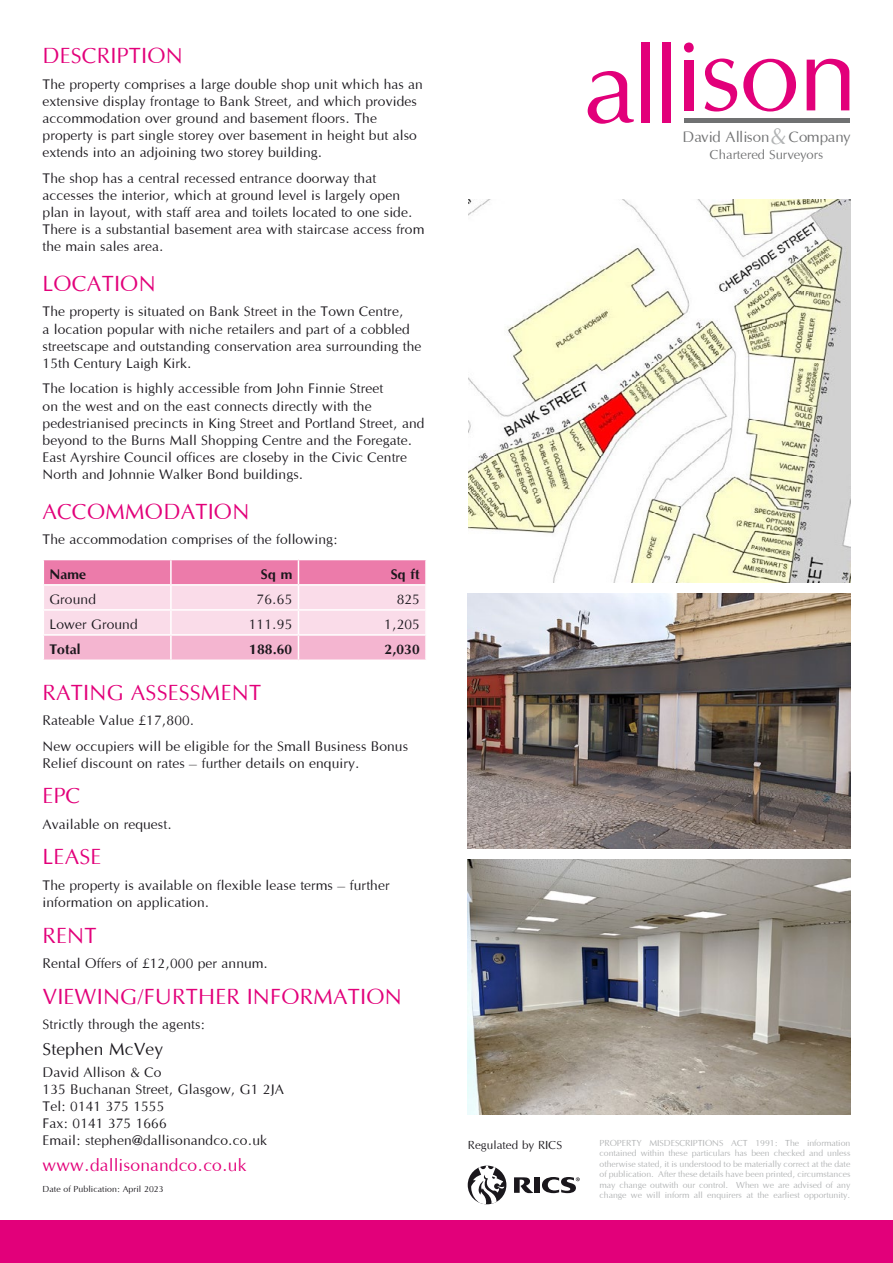
<style>
.page{position:relative;width:893px;height:1263px;background:#fff}
.page>*{position:absolute;margin:0;border:0;box-sizing:border-box;transform-origin:0 0}
.t1{font:22.5px "Optane";color:#e2007a}
.t2{font:18px "Optane";color:#e2007a}
.t3{font:18px "Optane";color:#1a171c}
.t4{font:15.6px "Optane";letter-spacing:-.01em;color:#707172}
.t5{font:14.25px/17.1px "Optane";color:#1a171c}
.t6{font:700 14.25px "Optane";color:#1a171c}
.t7{font:13.5px "Optane";color:#707172}
.t8{font:12px "Optane";color:#1a171c}
.t9{font:9px/10.5px "Optane";letter-spacing:-.01em;color:#b1b3b4;text-align:justify}
.t10{font:9px "Optane";color:#1a171c}
.s1{font-size:24.15px;color:#b1b3b4}
</style>
<div class="page">
<svg style="left:588px;top:71px;width:46px;height:53px"></svg>
<div style="left:641px;top:43px;width:8px;height:80px;background:#e2007a"></div>
<div style="left:662px;top:43px;width:9px;height:80px;background:#e2007a"></div>
<svg style="left:684px;top:43px;width:10px;height:10px"></svg>
<div style="left:684px;top:60px;width:9px;height:50px;background:#e2007a"></div>
<svg style="left:705px;top:59px;width:32px;height:53px"></svg>
<svg style="left:743px;top:59px;width:53px;height:53px"></svg>
<svg style="left:807px;top:59px;width:42px;height:51px"></svg>
<hr style="left:684px;top:119px;width:165px;height:4px;background:#707172">
<img style="left:468px;top:200px;width:382px;height:383px">
<svg style="left:43px;top:559px;width:383px;height:100px;background:#f5bed5"></svg>
<hr style="left:425px;top:636px;width:2px;height:23px;background:#fff">
<img style="left:468px;top:593px;width:382px;height:255px">
<img style="left:468px;top:859px;width:382px;height:255px">
<div style="left:0;top:1220px;width:893px;height:43px;background:#e2007a"></div>
<div style="left:468px;top:1165px;width:38px;height:39px;background:#1a171c;border-radius:50%"></div>
<svg style="left:470px;top:1165px;width:34px;height:39px"></svg>
<svg style="left:542px;top:1177px;width:38px;height:16px"></svg>
<div style="left:535px;top:1177px;width:5px;height:16px;background:#1a171c"></div>
<svg style="left:514px;top:1177px;width:19px;height:16px"></svg>
<h1 class="t1" style="left:43px;top:43px;width:142px">DESCRIPTION</h1>
<p class="t5" style="left:43px;top:75px;width:382px">The property comprises a large double shop unit which has an extensive display frontage to Bank Street, and which provides accommodation over ground and basement floors. The property is part single storey over basement in height but also extends into an adjoining two storey building.</p>
<p class="t5" style="left:43px;top:169px;width:383px">The shop has a central recessed entrance doorway that accesses the interior, which at ground level is largely open plan in layout, with staff area and toilets located to one side.<br>There is a substantial basement area with staircase access from the main sales area.</p>
<h1 class="t1" style="left:43px;top:270px;width:115px">LOCATION</h1>
<p class="t5" style="left:43px;top:303px;width:381px">The property is situated on Bank Street in the Town Centre,<br>a location popular with niche retailers and part of a cobbled streetscape and outstanding conservation area surrounding the 15th Century Laigh Kirk.</p>
<p class="t5" style="left:43px;top:380px;width:384px">The location is highly accessible from John Finnie Street<br>on the west and on the east connects directly with the pedestrianised precincts in King Street and Portland Street, and beyond to the Burns Mall Shopping Centre and the Foregate.<br>East Ayrshire Council offices are closeby in the Civic Centre North and Johnnie Walker Bond buildings.</p>
<h1 class="t1" style="left:43px;top:498px;width:209px">ACCOMMODATION</h1>
<p class="t5" style="left:43px;top:531px;width:297px">The accommodation comprises of the following:</p>
<p class="t6" style="left:49px;top:565px;width:39px">Name</p>
<p class="t6" style="left:261px;top:565px;width:33px">Sq m</p>
<p class="t6" style="left:391px;top:565px;width:31px">Sq ft</p>
<p class="t5" style="left:49px;top:590px;width:48px">Ground</p>
<p class="t5" style="left:257px;top:590px;width:37px">76.65</p>
<p class="t5" style="left:397px;top:590px;width:25px">825</p>
<p class="t5" style="left:49px;top:615px;width:90px">Lower Ground</p>
<p class="t5" style="left:249px;top:615px;width:45px">111.95</p>
<p class="t5" style="left:384px;top:615px;width:37px">1,205</p>
<p class="t6" style="left:49px;top:641px;width:33px">Total</p>
<p class="t6" style="left:249px;top:641px;width:45px">188.60</p>
<p class="t6" style="left:385px;top:641px;width:37px">2,030</p>
<h1 class="t1" style="left:43px;top:679px;width:220px">RATING ASSESSMENT</h1>
<p class="t5" style="left:43px;top:707px;width:367px;line-height:25.7px">Rateable Value £17,800.<br>New occupiers will be eligible for the Small Business Bonus</p>
<p class="t5" style="left:43px;top:754px;width:319px">Relief discount on rates – further details on enquiry.</p>
<h1 class="t1" style="left:43px;top:783px;width:40px">EPC</h1>
<p class="t5" style="left:43px;top:815px;width:131px">Available on request.</p>
<h1 class="t1" style="left:43px;top:844px;width:61px">LEASE</h1>
<p class="t5" style="left:43px;top:877px;width:349px">The property is available on flexible lease terms – further information on application.</p>
<h1 class="t1" style="left:43px;top:922px;width:56px">RENT</h1>
<p class="t5" style="left:43px;top:955px;width:227px">Rental Offers of £12,000 per annum.</p>
<h1 class="t1" style="left:43px;top:983px;width:361px">VIEWING/FURTHER INFORMATION</h1>
<p class="t5" style="left:43px;top:1016px;width:164px">Strictly through the agents:</p>
<p class="t3" style="left:43px;top:1039px;width:122px">Stephen McVey</p>
<p class="t5" style="left:43px;top:1063px;width:243px">David Allison &amp; Co<br>135 Buchanan Street, Glasgow, G1 2JA<br>Tel: 0141 375 1555<br>Fax: 0141 375 1666<br>Email: stephen@dallisonandco.co.uk</p>
<p class="t2" style="left:43px;top:1154px;width:206px">www.dallisonandco.co.uk</p>
<p class="t10" style="left:43px;top:1184px;width:123px">Date of Publication: April 2023</p>
<p class="t4" style="left:682px;top:128px;width:170px">David Allison<span class="s1">&amp;</span>Company</p>
<p class="t7" style="left:710px;top:147px;width:115px">Chartered Surveyors</p>
<p class="t8" style="left:468px;top:1137px;width:96px">Regulated by RICS</p>
<p class="t9" style="left:599px;top:1137px;width:252px">PROPERTY MISDESCRIPTIONS ACT 1991: The information contained within these particulars has been checked and unless otherwise stated, it is understood to be materially correct at the date of publication. After these details have been printed, circumstances may change outwith our control. When we are advised of any change we will inform all enquirers at the earliest opportunity.</p>
</div>
